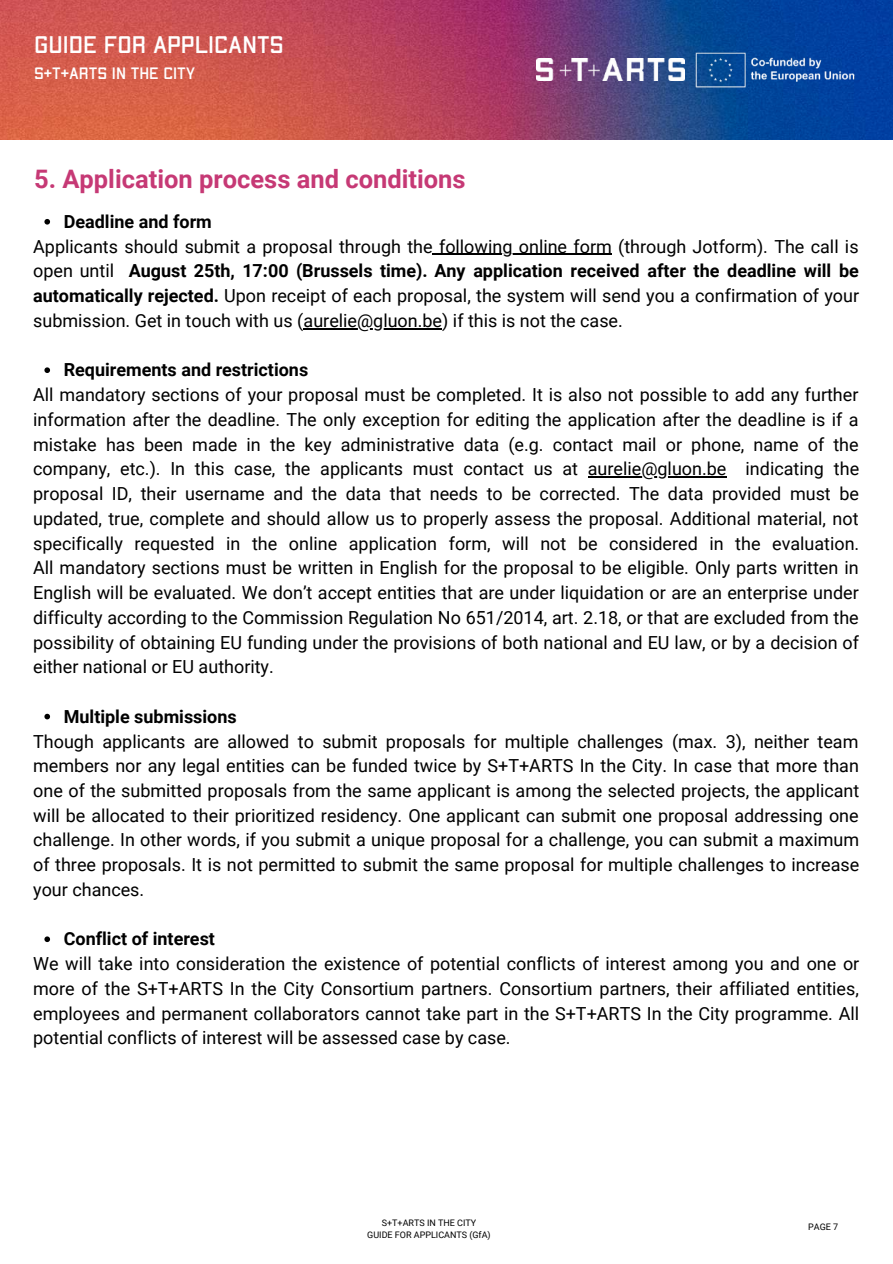
<style>
.page{position:relative;width:893px;height:1264px;background:#fff}
.page>*{position:absolute;margin:0;border:0;box-sizing:border-box;transform-origin:0 0}
.t1{font:700 25.5px "Roboto";color:#c63975}
.t2{font:24px "Apex Mk 2";color:#fff}
.t3{font:18px/24.8px "Roboto";color:#000;text-align:justify}
.t4{font:700 18px "Roboto";color:#000}
.t5{font:16.5px "Apex Mk 2";color:#fff}
.t6{font:9px/12px "Roboto";color:#000;text-align:center}
.s1{font-weight:700}
</style>
<div class="page">
<img style="left:0;top:0;width:892px;height:139px">
<svg style="left:44px;top:219px;width:6px;height:5px"></svg>
<svg style="left:44px;top:367px;width:6px;height:6px"></svg>
<svg style="left:44px;top:713px;width:6px;height:6px"></svg>
<svg style="left:44px;top:936px;width:6px;height:6px"></svg>
<hr style="left:432px;top:254px;width:180px;height:1px;background:#000">
<hr style="left:303px;top:328px;width:139px;height:1px;background:#000">
<hr style="left:588px;top:476px;width:138px;height:1px;background:#000">
<img style="left:536px;top:58px;width:148px;height:23px">
<img style="left:694px;top:51px;width:166px;height:37px">
<h2 class="t2" style="left:34px;top:34px;width:251px">GUIDE FOR APPLICANTS</h2>
<p class="t5" style="left:34px;top:66px;width:163px">S+T+ARTS IN THE CITY</p>
<h1 class="t1" style="left:34px;top:164px;width:433px">5. Application process and conditions</h1>
<p class="t4" style="left:64px;top:211px;width:149px">Deadline and form</p>
<p class="t3" style="left:33px;top:234px;width:827px">Applicants should submit a proposal through the following online form (through Jotform). The call is open until <span class="s1">August 25th, 17:00 (Brussels time). Any application received after the deadline will be automatically rejected.</span> Upon receipt of each proposal, the system will send you a confirmation of your submission. Get in touch with us (aurelie@gluon.be) if this is not the case.</p>
<p class="t4" style="left:64px;top:360px;width:246px">Requirements and restrictions</p>
<p class="t3" style="left:33px;top:382px;width:827px">All mandatory sections of your proposal must be completed. It is also not possible to add any further information after the deadline. The only exception for editing the application after the deadline is if a mistake has been made in the key administrative data (e.g. contact mail or phone, name of the company, etc.). In this case, the applicants must contact us at aurelie@gluon.be indicating the proposal ID, their username and the data that needs to be corrected. The data provided must be updated, true, complete and should allow us to properly assess the proposal. Additional material, not specifically requested in the online application form, will not be considered in the evaluation.<br>All mandatory sections must be written in English for the proposal to be eligible. Only parts written in English will be evaluated. We don’t accept entities that are under liquidation or are an enterprise under difficulty according to the Commission Regulation No 651/2014, art. 2.18, or that are excluded from the possibility of obtaining EU funding under the provisions of both national and EU law, or by a decision of either national or EU authority.</p>
<p class="t4" style="left:64px;top:706px;width:174px">Multiple submissions</p>
<p class="t3" style="left:33px;top:729px;width:827px">Though applicants are allowed to submit proposals for multiple challenges (max. 3), neither team members nor any legal entities can be funded twice by S+T+ARTS In the City. In case that more than one of the submitted proposals from the same applicant is among the selected projects, the applicant will be allocated to their prioritized residency. One applicant can submit one proposal addressing one challenge. In other words, if you submit a unique proposal for a challenge, you can submit a maximum of three proposals. It is not permitted to submit the same proposal for multiple challenges to increase your chances.</p>
<p class="t4" style="left:64px;top:928px;width:153px">Conflict of interest</p>
<p class="t3" style="left:33px;top:951px;width:827px">We will take into consideration the existence of potential conflicts of interest among you and one or more of the S+T+ARTS In the City Consortium partners. Consortium partners, their affiliated entities, employees and permanent collaborators cannot take part in the S+T+ARTS In the City programme. All potential conflicts of interest will be assessed case by case.</p>
<p class="t6" style="left:367px;top:1216px;width:125px">S+T+ARTS IN THE CITY<br>GUIDE FOR APPLICANTS (GfA)</p>
<p class="t6" style="left:808px;top:1220px;width:32px">PAGE 7</p>
</div>
